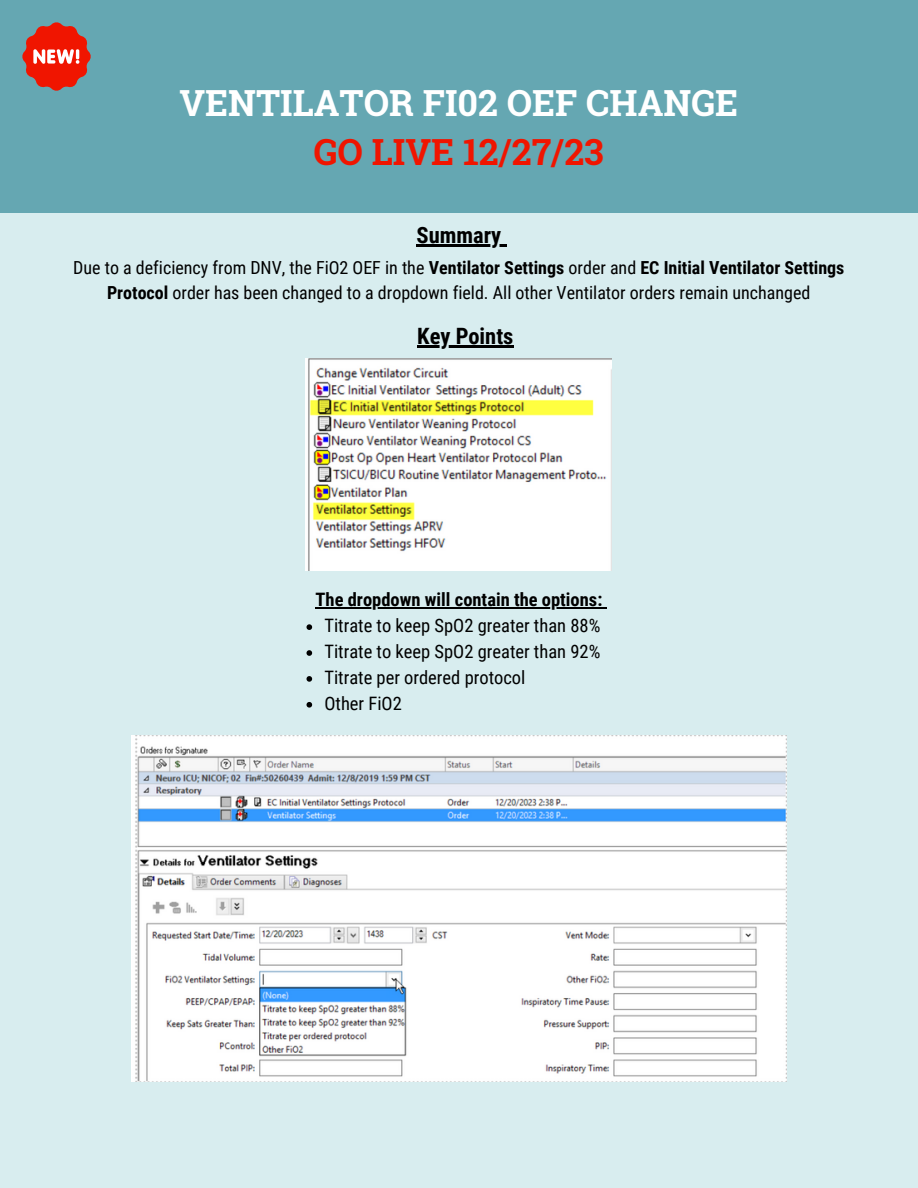
<style>
.page{position:relative;width:918px;height:1188px;background:#fff}
.page>*{position:absolute;margin:0;border:0;box-sizing:border-box;transform-origin:0 0}
.t1{font:700 36px "Roboto Slab";color:#fff}
.t2{font:700 36px "Roboto Slab";color:#f01500}
.t3{font:700 22.5px "Roboto Condensed";color:#000}
.t4{font:18.45px "Roboto Condensed";color:#000}
.t5{font:700 18.45px "Roboto Condensed";color:#000}
.t6{font:18px/24.8px "Roboto Condensed";color:#000;text-align:center}
.s1{font-weight:700}
</style>
<div class="page">
<div style="left:0;top:213px;width:918px;height:975px;background:#d8edef"></div>
<div style="left:0;top:0;width:918px;height:213px;background:#65a7b2"></div>
<svg style="left:22px;top:22px;width:69px;height:69px"></svg>
<img style="left:306px;top:359px;width:306px;height:211px">
<img style="left:131px;top:735px;width:655px;height:347px">
<hr style="left:417px;top:244px;width:84px;height:2px;background:#000">
<svg style="left:501px;top:244px;width:6px;height:2px"></svg>
<hr style="left:417px;top:345px;width:97px;height:3px;background:#000">
<hr style="left:316px;top:607px;width:286px;height:2px;background:#000">
<svg style="left:307px;top:624px;width:5px;height:6px"></svg>
<svg style="left:307px;top:650px;width:5px;height:6px"></svg>
<svg style="left:307px;top:676px;width:5px;height:6px"></svg>
<svg style="left:307px;top:702px;width:5px;height:6px"></svg>
<p class="t1" style="left:179px;top:78px;width:560px">VENTILATOR FI02 OEF CHANGE</p>
<p class="t2" style="left:314px;top:128px;width:291px">GO LIVE 12/27/23</p>
<p class="t3" style="left:417px;top:222px;width:86px">Summary</p>
<p class="t6" style="left:73px;top:255px;width:773px">Due to a deficiency from DNV, the FiO2 OEF in the <span class="s1">Ventilator Settings</span> order and <span class="s1">EC Initial Ventilator Settings<br>Protocol</span> order has been changed to a dropdown field. All other Ventilator orders remain unchanged</p>
<p class="t3" style="left:417px;top:323px;width:98px">Key Points</p>
<p class="t5" style="left:316px;top:589px;width:288px">The dropdown will contain the options:</p>
<p class="t4" style="left:324px;top:615px;width:277px">Titrate to keep SpO2 greater than 88%</p>
<p class="t4" style="left:324px;top:641px;width:277px">Titrate to keep SpO2 greater than 92%</p>
<p class="t4" style="left:324px;top:667px;width:203px">Titrate per ordered protocol</p>
<p class="t4" style="left:324px;top:693px;width:79px">Other FiO2</p>
</div>
